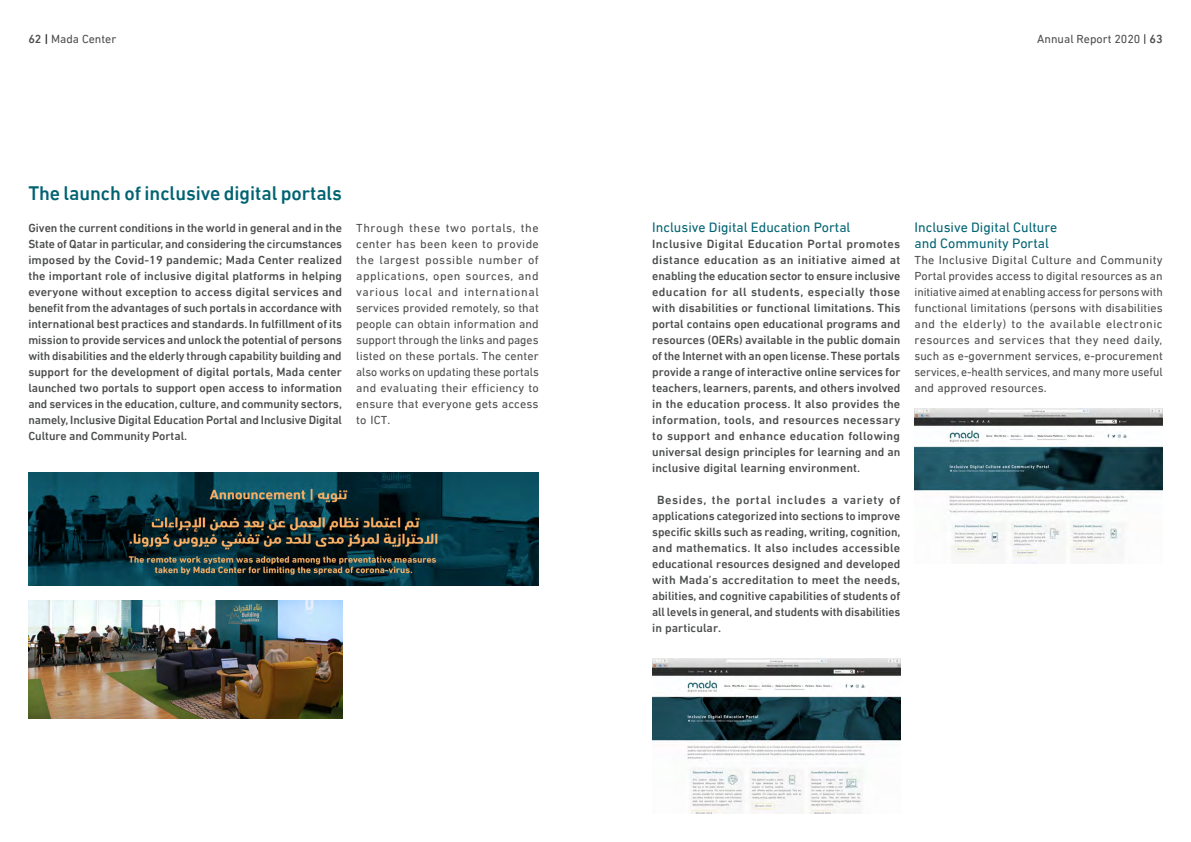
<style>
.page{position:relative;width:1191px;height:842px;background:#fff}
.page>*{position:absolute;margin:0;border:0;box-sizing:border-box;transform-origin:0 0}
.t1{font:500 20px "DIN Next LT Arabic";letter-spacing:-.005em;color:#006372}
.t2{font:14px/16px "DIN Next LT Arabic";color:#006372}
.t3{font:500 12px/16px "DIN Next LT Arabic";color:#4b4c4d;text-align:justify}
.t4{font:12px/16px "DIN Next LT Arabic";letter-spacing:.005em;color:#4b4c4d;text-align:justify}
.s1{font-weight:500}
.s2{font-weight:500;color:#231f20}
.s3{color:#231f20}
</style>
<div class="page">
<img style="left:652px;top:659px;width:248px;height:155px">
<img style="left:914px;top:408px;width:248px;height:155px">
<img style="left:28px;top:601px;width:314px;height:118px">
<img style="left:28px;top:472px;width:511px;height:113px">
<p class="t4" style="left:28px;top:30px;width:89px"><span class="s1">62</span> <span class="s2">|</span> Mada Center</p>
<p class="t4" style="left:1037px;top:30px;width:127px">Annual Report 2020 <span class="s3">|</span> <span class="s1">63</span></p>
<h1 class="t1" style="left:28px;top:182px;width:315px">The launch of inclusive digital portals</h1>
<p class="t3" style="left:28px;top:220px;width:315px">Given the current conditions in the world in general and in the State of Qatar in particular, and considering the circumstances imposed by the Covid-19 pandemic; Mada Center realized the important role of inclusive digital platforms in helping everyone without exception to access digital services and benefit from the advantages of such portals in accordance with international best practices and standards. In fulfillment of its mission to provide services and unlock the potential of persons with disabilities and the elderly through capability building and support for the development of digital portals, Mada center launched two portals to support open access to information and services in the education, culture, and community sectors, namely, Inclusive Digital Education Portal and Inclusive Digital Culture and Community Portal.</p>
<p class="t2" style="left:652px;top:219px;width:200px">Inclusive Digital Education Portal</p>
<p class="t4" style="left:356px;top:220px;width:184px">Through these two portals, the center has been keen to provide the largest possible number of applications, open sources, and various local and international services provided remotely, so that people can obtain information and support through the links and pages listed on these portals. The center also works on updating these portals and evaluating their efficiency to ensure that everyone gets access to ICT.</p>
<p class="t3" style="left:652px;top:236px;width:250px">Inclusive Digital Education Portal promotes distance education as an initiative aimed at enabling the education sector to ensure inclusive education for all students, especially those with disabilities or functional limitations. This portal contains open educational programs and resources (OERs) available in the public domain of the Internet with an open license. These portals provide a range of interactive online services for teachers, learners, parents, and others involved in the education process. It also provides the information, tools, and resources necessary to support and enhance education following universal design principles for learning and an inclusive digital learning environment.</p>
<p class="t3" style="left:652px;top:492px;width:250px;text-indent:5px">Besides, the portal includes a variety of applications categorized into sections to improve specific skills such as reading, writing, cognition, and mathematics. It also includes accessible educational resources designed and developed with Mada’s accreditation to meet the needs, abilities, and cognitive capabilities of students of all levels in general, and students with disabilities in particular.</p>
<p class="t2" style="left:914px;top:219px;width:144px">Inclusive Digital Culture and Community Portal</p>
<p class="t4" style="left:914px;top:252px;width:250px">The Inclusive Digital Culture and Community Portal provides access to digital resources as an initiative aimed at enabling access for persons with functional limitations (persons with disabilities and the elderly) to the available electronic resources and services that they need daily, such as e-government services, e-procurement services, e-health services, and many more useful and approved resources.</p>
</div>
